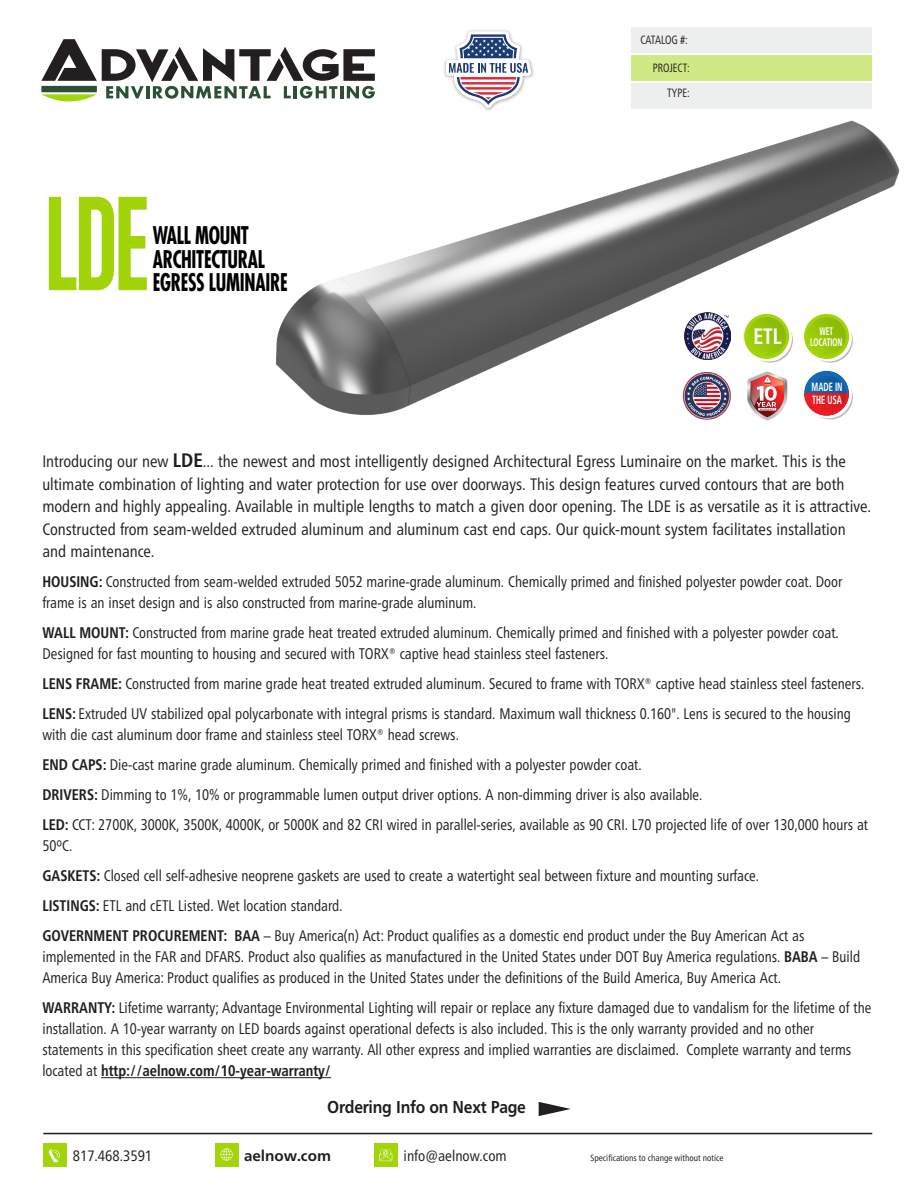
<style>
.page{position:relative;width:918px;height:1188px;background:#fff}
.page>*{position:absolute;margin:0;border:0;box-sizing:border-box;transform-origin:0 0}
.t1{font:500 98.85px "Tusker Grotesk 5500";color:#a2d40a;scale:.83 1}
.t2{font:700 condensed 23.7px/23.7px "Futura LT";letter-spacing:-.015em;color:#000001;scale:.82 1}
.t3{font:700 condensed 22.35px "Frutiger Neue LTW1 G";color:#fff;scale:.9 1}
.t4{font:700 17.25px "Frutiger Neue LTW1 G";letter-spacing:-.015em;color:#211d1e;scale:.9 1}
.t5{font:condensed 16.5px/22.5px "Frutiger Neue LTW1 G";color:#211e1e}
.t6{font:condensed 15.45px/30px "Frutiger Neue LTW1 G";color:#211e1e;scale:.94 1}
.t7{font:condensed 15px "Frutiger Neue LTW1 G";color:#211d1e}
.t8{font:700 15px "Frutiger Neue LTW1 G";color:#211d1e}
.t9{font:condensed 12px/25.2px "Frutiger Neue LTW1 G";color:#211d1e;text-align:right;scale:.88 1}
.t10{font:700 condensed 12px/12.1px "Frutiger Neue LTW1 G";color:#fff;scale:.7 1}
.t11{font:700 condensed 10.95px/10.6px "Frutiger Neue LTW1 G";color:#fff;text-align:center;scale:.7 1}
.t12{font:condensed 9px "Frutiger Neue LTW1 G";color:#211d1e}
.s1{font-weight:700;font-size:19.5px}
.s2{font-weight:700}
</style>
<div class="page">
<img style="left:276px;top:120px;width:624px;height:300px">
<svg style="left:41px;top:39px;width:334px;height:63px"></svg>
<div style="left:631px;top:84px;width:241px;height:25px;background:#edeeee"></div>
<div style="left:631px;top:27px;width:241px;height:26px;background:#edeeee"></div>
<div style="left:631px;top:56px;width:241px;height:25px;background:#d0e984"></div>
<hr style="left:43px;top:1133px;width:829px;height:1px;background:#211d1e">
<div style="left:43px;top:1143px;width:24px;height:24px;background:#a2d40a"></div>
<div style="left:215px;top:1143px;width:24px;height:24px;background:#a2d40a"></div>
<div style="left:374px;top:1143px;width:24px;height:24px;background:#a2d40a"></div>
<svg style="left:379px;top:1149px;width:13px;height:12px"></svg>
<svg style="left:221px;top:1148px;width:12px;height:13px"></svg>
<svg style="left:49px;top:1149px;width:11px;height:13px"></svg>
<img style="left:444px;top:30px;width:90px;height:81px">
<svg style="left:446px;top:31px;width:85px;height:77px"></svg>
<svg style="left:539px;top:1102px;width:32px;height:14px"></svg>
<hr style="left:101px;top:1077px;width:230px;height:1px;background:#211e1e">
<div style="left:744px;top:314px;width:45px;height:45px;background:#a2d40a;border-radius:50%"></div>
<svg style="left:758px;top:331px;width:35px;height:32px"></svg>
<div style="left:747px;top:317px;width:39px;height:39px;background:#96c509;border-radius:50%"></div>
<div style="left:804px;top:314px;width:45px;height:45px;background:#a2d40a;border-radius:50%"></div>
<svg style="left:818px;top:331px;width:35px;height:32px"></svg>
<div style="left:807px;top:317px;width:39px;height:39px;background:#96c509;border-radius:50%"></div>
<div style="left:804px;top:371px;width:45px;height:45px;background:#1369b4;border-radius:50%"></div>
<svg style="left:804px;top:393px;width:14px;height:23px"></svg>
<svg style="left:809px;top:376px;width:37px;height:37px"></svg>
<svg style="left:818px;top:387px;width:35px;height:32px"></svg>
<img style="left:684px;top:313px;width:47px;height:46px">
<img style="left:682px;top:368px;width:51px;height:52px">
<svg style="left:747px;top:371px;width:40px;height:50px"></svg>
<h1 class="t1" style="left:44px;top:185px;width:129px">LDE</h1>
<h2 class="t2" style="left:153px;top:223px;width:139px">WALL MOUNT<br>ARCHITECTURAL</h2>
<h2 class="t2" style="left:153px;top:271px;width:166px">EGRESS LUMINAIRE</h2>
<p class="t9" style="left:640px;top:27px;width:55px">CATALOG #:</p>
<p class="t9" style="left:653px;top:55px;width:43px">PROJECT:<br>TYPE:</p>
<h3 class="t3" style="left:753px;top:320px;width:33px">ETL</h3>
<p class="t11" style="left:810px;top:325px;width:47px">WET<br>LOCATION</p>
<p class="t10" style="left:812px;top:380px;width:46px">MADE IN<br>THE USA</p>
<p class="t5" style="left:42px;top:450px;width:830px">Introducing our new <span class="s1">LDE</span>... the newest and most intelligently designed Architectural Egress Luminaire on the market. This is the ultimate combination of lighting and water protection for use over doorways. This design features curved contours that are both modern and highly appealing. Available in multiple lengths to match a given door opening. The LDE is as versatile as it is attractive.<br>Constructed from seam-welded extruded aluminum and aluminum cast end caps. Our quick-mount system facilitates installation and maintenance.</p>
<p class="t6" style="left:42px;top:571px;width:853px;line-height:21px"><span class="s2">HOUSING:</span> Constructed from seam-welded extruded 5052 marine-grade aluminum. Chemically primed and finished polyester powder coat. Door frame is an inset design and is also constructed from marine-grade aluminum.</p>
<p class="t6" style="left:42px;top:622px;width:849px;line-height:21px"><span class="s2">WALL MOUNT:</span> Constructed from marine grade heat treated extruded aluminum. Chemically primed and finished with a polyester powder coat.<br>Designed for fast mounting to housing and secured with TORX® captive head stainless steel fasteners.</p>
<p class="t6" style="left:42px;top:669px;width:876px"><span class="s2">LENS FRAME:</span> Constructed from marine grade heat treated extruded aluminum. Secured to frame with TORX® captive head stainless steel fasteners.<br><span class="s2">LENS:</span> Extruded UV stabilized opal polycarbonate with integral prisms is standard. Maximum wall thickness 0.160". Lens is secured to the housing</p>
<p class="t6" style="left:42px;top:720px;width:880px">with die cast aluminum door frame and stainless steel TORX® head screws.<br><span class="s2">END CAPS:</span> Die-cast marine grade aluminum. Chemically primed and finished with a polyester powder coat.<br><span class="s2">DRIVERS:</span> Dimming to 1%, 10% or programmable lumen output driver options. A non-dimming driver is also available.<br><span class="s2">LED:</span> CCT: 2700K, 3000K, 3500K, 4000K, or 5000K and 82 CRI wired in parallel-series, available as 90 CRI. L70 projected life of over 130,000 hours at</p>
<p class="t6" style="left:42px;top:831px;width:812px">50ºC.<br><span class="s2">GASKETS:</span> Closed cell self-adhesive neoprene gaskets are used to create a watertight seal between fixture and mounting surface.<br><span class="s2">LISTINGS:</span> ETL and cETL Listed. Wet location standard.<br><span class="s2">GOVERNMENT PROCUREMENT: BAA</span> – Buy America(n) Act: Product qualifies as a domestic end product under the Buy American Act as</p>
<p class="t6" style="left:42px;top:946px;width:871px;line-height:21px">implemented in the FAR and DFARS. Product also qualifies as manufactured in the United States under DOT Buy America regulations. <span class="s2">BABA</span> – Build<br>America Buy America: Product qualifies as produced in the United States under the definitions of the Build America, Buy America Act.</p>
<p class="t6" style="left:42px;top:997px;width:883px;line-height:21px"><span class="s2">WARRANTY:</span> Lifetime warranty; Advantage Environmental Lighting will repair or replace any fixture damaged due to vandalism for the lifetime of the installation. A 10-year warranty on LED boards against operational defects is also included. This is the only warranty provided and no other statements in this specification sheet create any warranty. All other express and implied warranties are disclaimed. Complete warranty and terms located at <span class="s2">http://aelnow.com/10-year-warranty/</span></p>
<p class="t4" style="left:327px;top:1095px;width:222px">Ordering Info on Next Page</p>
<p class="t7" style="left:73px;top:1147px;width:81px">817.468.3591</p>
<p class="t8" style="left:244px;top:1145px;width:89px">aelnow.com</p>
<p class="t7" style="left:404px;top:1147px;width:105px">info@aelnow.com</p>
<p class="t12" style="left:590px;top:1153px;width:135px">Specifications to change without notice</p>
</div>
